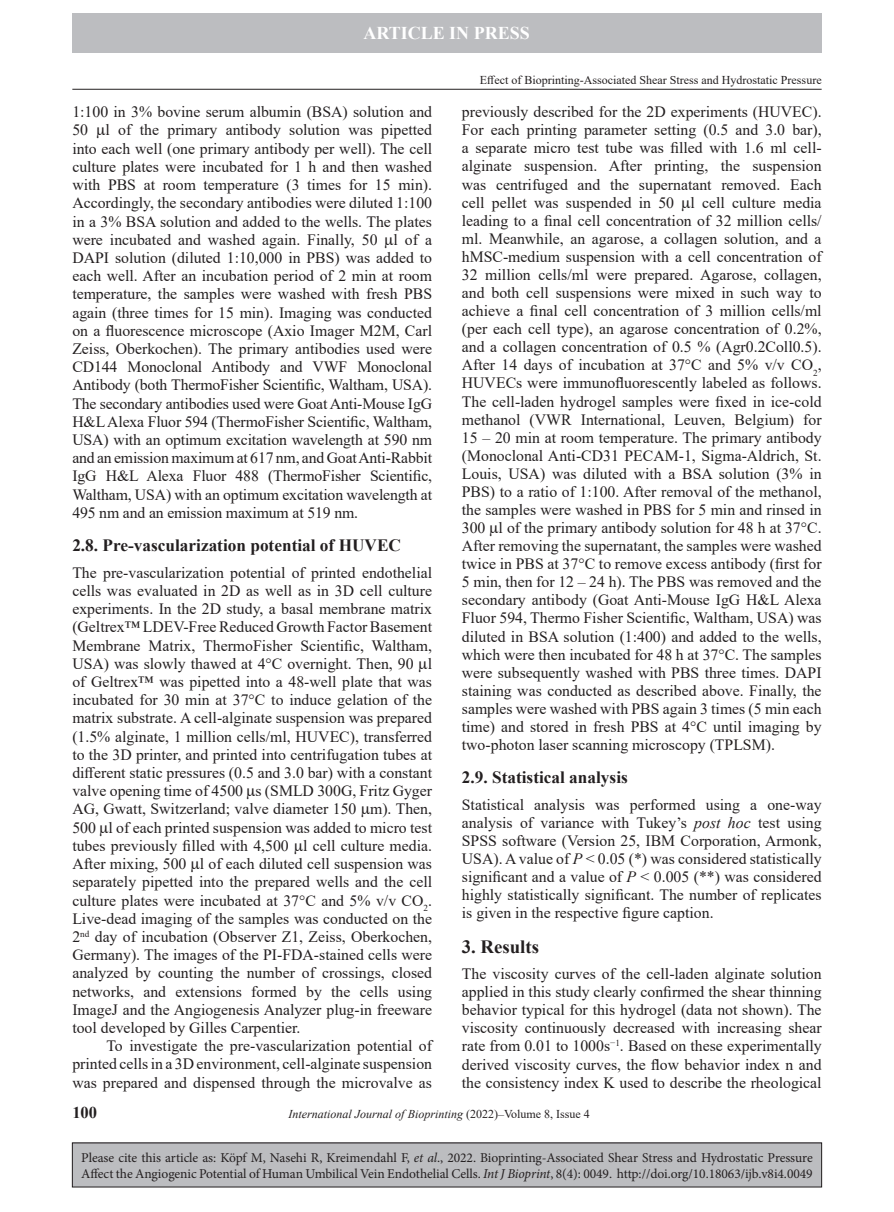
<style>
.page{position:relative;width:894px;height:1212px;background:#fff}
.page>*{position:absolute;margin:0;border:0;box-sizing:border-box;transform-origin:0 0}
.t1{font:700 18.75px "Times New Roman";color:#231f20}
.t2{font:700 18px "Times New Roman";color:#fff}
.t3{font:700 17.25px "Times New Roman";color:#231f20}
.t4{font:700 16.5px "Times New Roman";color:#231f20}
.TXFL{font:15.75px/18.1px "Times New Roman";color:#231f20;text-align:justify}
.TX{font:15.75px/18px "Times New Roman";color:#231f20;text-align:justify}
.t5{font:13.5px/16.5px "Minion Pro";letter-spacing:-.005em;color:#231f20}
.t6{font:12px "Times New Roman";color:#231f20}
.t7{font:italic 12px "Times New Roman";color:#231f20}
.s1{font-style:italic}
.s2{font-style:normal}
</style>
<div class="page">
<hr style="left:72px;top:89px;width:749px;height:1px;background:#231f20">
<div style="left:72px;top:13px;width:749px;height:40px;background:#bcbdc0"></div>
<div style="left:72px;top:1143px;width:749px;height:44px;background:#bcbdc0"></div>
<p class="t2" style="left:363px;top:20px;width:168px">ARTICLE IN PRESS</p>
<p class="TXFL" style="left:72px;top:102px;width:361px">1:100 in 3% bovine serum albumin (BSA) solution and 50 l of the primary antibody solution was pipetted into each well (one primary antibody per well). The cell culture plates were incubated for 1 h and then washed with PBS at room temperature (3 times for 15 min).<br>Accordingly, the secondary antibodies were diluted 1:100 in a 3% BSA solution and added to the wells. The plates were incubated and washed again. Finally, 50 l of a DAPI solution (diluted 1:10,000 in PBS) was added to each well. After an incubation period of 2 min at room temperature, the samples were washed with fresh PBS again (three times for 15 min). Imaging was conducted on a fluorescence microscope (Axio Imager M2M, Carl Zeiss, Oberkochen). The primary antibodies used were CD144 Monoclonal Antibody and VWF Monoclonal Antibody (both ThermoFisher Scientific, Waltham, USA).<br>The secondary antibodies used were Goat Anti-Mouse IgG H&amp;L Alexa Fluor 594 (ThermoFisher Scientific, Waltham, USA) with an optimum excitation wavelength at 590 nm and an emission maximum at 617 nm, and Goat Anti-Rabbit IgG H&amp;L Alexa Fluor 488 (ThermoFisher Scientific, Waltham, USA) with an optimum excitation wavelength at 495 nm and an emission maximum at 519 nm.</p>
<h2 class="t3" style="left:72px;top:533px;width:330px">2.8. Pre-vascularization potential of HUVEC</h2>
<p class="TXFL" style="left:72px;top:563px;width:361px">The pre-vascularization potential of printed endothelial cells was evaluated in 2D as well as in 3D cell culture experiments. In the 2D study, a basal membrane matrix (Geltrex™ LDEV-Free Reduced Growth Factor Basement Membrane Matrix, ThermoFisher Scientific, Waltham, USA) was slowly thawed at 4°C overnight. Then, 90 l of Geltrex™ was pipetted into a 48-well plate that was incubated for 30 min at 37°C to induce gelation of the matrix substrate. A cell-alginate suspension was prepared (1.5% alginate, 1 million cells/ml, HUVEC), transferred to the 3D printer, and printed into centrifugation tubes at different static pressures (0.5 and 3.0 bar) with a constant valve opening time of 4500 s (SMLD 300G, Fritz Gyger AG, Gwatt, Switzerland; valve diameter 150 m). Then, 500 l of each printed suspension was added to micro test tubes previously filled with 4,500 l cell culture media.<br>After mixing, 500 l of each diluted cell suspension was separately pipetted into the prepared wells and the cell culture plates were incubated at 37°C and 5% v/v CO<sub>2</sub>.<br>Live-dead imaging of the samples was conducted on the 2<sup>nd</sup> day of incubation (Observer Z1, Zeiss, Oberkochen, Germany). The images of the PI-FDA-stained cells were analyzed by counting the number of crossings, closed networks, and extensions formed by the cells using ImageJ and the Angiogenesis Analyzer plug-in freeware tool developed by Gilles Carpentier.</p>
<p class="TX" style="left:72px;top:1036px;width:361px;text-indent:34px">To investigate the pre-vascularization potential of printed cells in a 3D environment, cell-alginate suspension was prepared and dispensed through the microvalve as</p>
<p class="t6" style="left:479px;top:72px;width:343px">Effect of Bioprinting-Associated Shear Stress and Hydrostatic Pressure</p>
<p class="TX" style="left:461px;top:102px;width:361px">previously described for the 2D experiments (HUVEC).<br>For each printing parameter setting (0.5 and 3.0 bar), a separate micro test tube was filled with 1.6 ml cell&shy;alginate suspension. After printing, the suspension was centrifuged and the supernatant removed. Each cell pellet was suspended in 50 l cell culture media leading to a final cell concentration of 32 million cells/ ml. Meanwhile, an agarose, a collagen solution, and a hMSC-medium suspension with a cell concentration of 32 million cells/ml were prepared. Agarose, collagen, and both cell suspensions were mixed in such way to achieve a final cell concentration of 3 million cells/ml (per each cell type), an agarose concentration of 0.2%, and a collagen concentration of 0.5 % (Agr0.2Coll0.5).<br>After 14 days of incubation at 37°C and 5% v/v CO<sub>2</sub>, HUVECs were immunofluorescently labeled as follows.<br>The cell-laden hydrogel samples were fixed in ice-cold methanol (VWR International, Leuven, Belgium) for 15 – 20 min at room temperature. The primary antibody (Monoclonal Anti-CD31 PECAM-1, Sigma-Aldrich, St.<br>Louis, USA) was diluted with a BSA solution (3% in PBS) to a ratio of 1:100. After removal of the methanol, the samples were washed in PBS for 5 min and rinsed in 300 l of the primary antibody solution for 48 h at 37°C.<br>After removing the supernatant, the samples were washed twice in PBS at 37°C to remove excess antibody (first for 5 min, then for 12 – 24 h). The PBS was removed and the secondary antibody (Goat Anti-Mouse IgG H&amp;L Alexa Fluor 594, Thermo Fisher Scientific, Waltham, USA) was diluted in BSA solution (1:400) and added to the wells, which were then incubated for 48 h at 37°C. The samples were subsequently washed with PBS three times. DAPI staining was conducted as described above. Finally, the samples were washed with PBS again 3 times (5 min each time) and stored in fresh PBS at 4°C until imaging by two-photon laser scanning microscopy (TPLSM).</p>
<h2 class="t3" style="left:461px;top:765px;width:167px">2.9. Statistical analysis</h2>
<p class="TXFL" style="left:461px;top:795px;width:361px">Statistical analysis was performed using a one-way analysis of variance with Tukey’s <span class="s1">post hoc</span> test using SPSS software (Version 25, IBM Corporation, Armonk, USA). A value of <span class="s1">P</span> &lt; 0.05 (*) was considered statistically significant and a value of <span class="s1">P</span> &lt; 0.005 (**) was considered highly statistically significant. The number of replicates is given in the respective figure caption.</p>
<h1 class="t1" style="left:461px;top:933px;width:79px">3. Results</h1>
<p class="TXFL" style="left:461px;top:964px;width:361px">The viscosity curves of the cell-laden alginate solution applied in this study clearly confirmed the shear thinning behavior typical for this hydrogel (data not shown). The viscosity continuously decreased with increasing shear rate from 0.01 to 1000s<sup>−1</sup>. Based on these experimentally derived viscosity curves, the flow behavior index n and the consistency index K used to describe the rheological</p>
<p class="t4" style="left:72px;top:1100px;width:26px">100</p>
<p class="t7" style="left:288px;top:1106px;width:303px">International Journal of Bioprinting <span class="s2">(2022)–Volume 8, Issue 4</span></p>
<p class="t5" style="left:81px;top:1149px;width:732px">Please cite this article as: Köpf M, Nasehi R, Kreimendahl F, <span class="s1">et al</span>., 2022. Bioprinting-Associated Shear Stress and Hydrostatic Pressure<br>Affect the Angiogenic Potential of Human Umbilical Vein Endothelial Cells. <span class="s1">Int J Bioprint</span>, 8(4): 0049. http://doi.org/10.18063/ijb.v8i4.0049</p>
</div>
